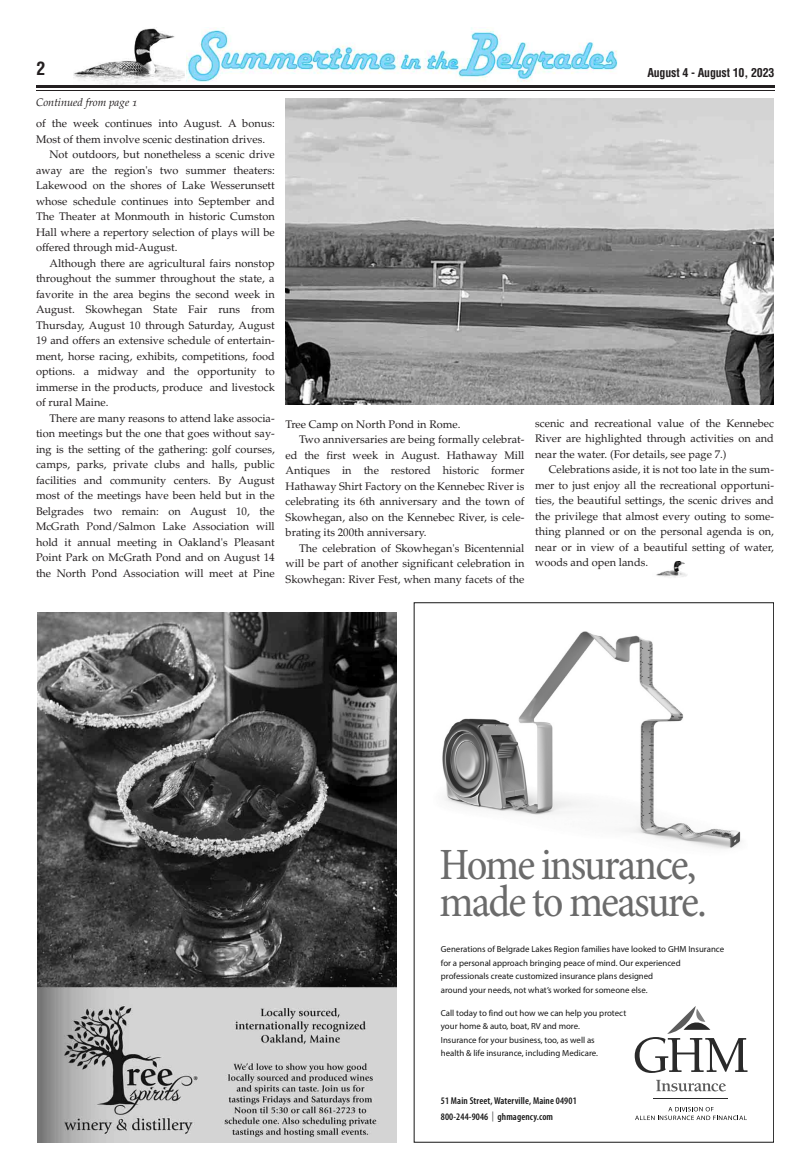
<style>
.page{position:relative;width:810px;height:1170px;background:#fff}
.page>*{position:absolute;margin:0;border:0;box-sizing:border-box;transform-origin:0 0}
.t1{font:condensed 45.2px/37px "Minion Pro";letter-spacing:-.045em;color:#6b6b6b}
.t2{font:700 condensed 18px "Helvetica";color:#231f20}
.t3{font:700 condensed 12px "Helvetica";letter-spacing:-.015em;color:#231f20}
.t4{font:11px/15.5px "Palatino";color:#231f20;text-align:justify}
.t5{font:11px "Palatino Italic Os F";color:#231f20}
.t6{font:600 condensed 10px/16px "Myriad Pro";letter-spacing:.01em;color:#161616}
.t7{font:8.8px/13.5px "Myriad Pro";color:#161616}
.s1{color:#6b6b6b}
</style>
<div class="page">
<img style="left:73px;top:28px;width:112px;height:57px">
<hr style="left:36px;top:85px;width:739px;height:3px;background:#231f20">
<hr style="left:36px;top:90px;width:739px;height:1px;background:#231f20">
<img style="left:187px;top:28px;width:431px;height:54px">
<img style="left:656px;top:561px;width:31px;height:17px">
<img style="left:442px;top:631px;width:300px;height:218px">
<svg style="left:635px;top:1006px;width:113px;height:67px"></svg>
<hr style="left:654px;top:1099px;width:74px;height:1px;background:#2a2a2a">
<svg style="left:635px;top:1107px;width:112px;height:13px"></svg>
<svg style="left:656px;top:1080px;width:70px;height:11px"></svg>
<img style="left:37px;top:612px;width:360px;height:531px">
<img style="left:286px;top:98px;width:488px;height:307px">
<h2 class="t2" style="left:36px;top:61px;width:10px">2</h2>
<p class="t5" style="left:36px;top:98px;width:103px">Continued from page 1</p>
<p class="t4" style="left:36px;top:117px;width:240px">of the week continues into August. A bonus:</p>
<p class="t4" style="left:36px;top:132px;width:231px">Most of them involve scenic destination drives.</p>
<p class="t4" style="left:50px;top:148px;width:227px">Not outdoors, but nonetheless a scenic drive</p>
<p class="t4" style="left:36px;top:163px;width:240px">away are the region's two summer theaters:</p>
<p class="t4" style="left:36px;top:179px;width:240px">Lakewood on the shores of Lake Wesserunsett</p>
<p class="t4" style="left:36px;top:194px;width:240px">whose schedule continues into September and</p>
<p class="t4" style="left:36px;top:210px;width:240px">The Theater at Monmouth in historic Cumston</p>
<p class="t4" style="left:36px;top:225px;width:240px">Hall where a repertory selection of plays will be</p>
<p class="t4" style="left:36px;top:241px;width:143px">offered through mid-August.</p>
<p class="t4" style="left:50px;top:256px;width:227px">Although there are agricultural fairs nonstop</p>
<p class="t4" style="left:36px;top:272px;width:240px">throughout the summer throughout the state, a</p>
<p class="t4" style="left:36px;top:287px;width:240px">favorite in the area begins the second week in</p>
<p class="t4" style="left:36px;top:303px;width:240px">August. Skowhegan State Fair runs from</p>
<p class="t4" style="left:36px;top:318px;width:240px">Thursday, August 10 through Saturday, August</p>
<p class="t4" style="left:36px;top:334px;width:240px">19 and offers an extensive schedule of entertain-</p>
<p class="t4" style="left:36px;top:349px;width:240px">ment, horse racing, exhibits, competitions, food</p>
<p class="t4" style="left:36px;top:365px;width:240px">options. a midway and the opportunity to</p>
<p class="t4" style="left:36px;top:380px;width:240px">immerse in the products, produce and livestock</p>
<p class="t4" style="left:36px;top:396px;width:74px">of rural Maine.</p>
<p class="t4" style="left:50px;top:411px;width:227px">There are many reasons to attend lake associa-</p>
<p class="t4" style="left:36px;top:427px;width:240px">tion meetings but the one that goes without say-</p>
<p class="t4" style="left:36px;top:442px;width:240px">ing is the setting of the gathering: golf courses,</p>
<p class="t4" style="left:36px;top:458px;width:240px">camps, parks, private clubs and halls, public</p>
<p class="t4" style="left:36px;top:473px;width:240px">facilities and community centers. By August</p>
<p class="t4" style="left:36px;top:489px;width:240px">most of the meetings have been held but in the</p>
<p class="t4" style="left:36px;top:504px;width:240px">Belgrades two remain: on August 10, the</p>
<p class="t4" style="left:36px;top:520px;width:240px">McGrath Pond/Salmon Lake Association will</p>
<p class="t4" style="left:36px;top:535px;width:240px">hold it annual meeting in Oakland's Pleasant</p>
<p class="t4" style="left:36px;top:551px;width:240px">Point Park on McGrath Pond and on August 14</p>
<p class="t4" style="left:36px;top:566px;width:240px">the North Pond Association will meet at Pine</p>
<p class="t4" style="left:286px;top:417px;width:176px">Tree Camp on North Pond in Rome.</p>
<p class="t4" style="left:299px;top:433px;width:227px">Two anniversaries are being formally celebrat-</p>
<p class="t4" style="left:286px;top:448px;width:240px">ed the first week in August. Hathaway Mill</p>
<p class="t4" style="left:286px;top:464px;width:240px">Antiques in the restored historic former</p>
<p class="t4" style="left:286px;top:479px;width:240px">Hathaway Shirt Factory on the Kennebec River is</p>
<p class="t4" style="left:286px;top:495px;width:240px">celebrating its 6th anniversary and the town of</p>
<p class="t4" style="left:286px;top:510px;width:240px">Skowhegan, also on the Kennebec River, is cele-</p>
<p class="t4" style="left:286px;top:526px;width:142px">brating its 200th anniversary.</p>
<p class="t4" style="left:299px;top:541px;width:227px">The celebration of Skowhegan's Bicentennial</p>
<p class="t4" style="left:286px;top:557px;width:240px">will be part of another significant celebration in</p>
<p class="t4" style="left:286px;top:572px;width:240px">Skowhegan: River Fest, when many facets of the</p>
<p class="t3" style="left:647px;top:68px;width:129px">August 4 - August 10, 2023</p>
<p class="t4" style="left:535px;top:416px;width:240px">scenic and recreational value of the Kennebec River are highlighted through activities on and near the water. (For details, see page 7.)</p>
<p class="t4" style="left:535px;top:463px;width:240px;text-indent:14px">Celebrations aside, it is not too late in the sum&shy;mer to just enjoy all the recreational opportuni&shy;ties, the beautiful settings, the scenic drives and the privilege that almost every outing to some&shy;thing planned or on the personal agenda is on, near or in view of a beautiful setting of water, woods and open lands.</p>
<h1 class="t1" style="left:440px;top:845px;width:269px">Home insurance, made to measure.</h1>
<p class="t7" style="left:441px;top:943px;width:285px">Generations of Belgrade Lakes Region families have looked to GHM Insurance for a personal approach bringing peace of mind. Our experienced professionals create customized insurance plans designed<br>around your needs, not what’s worked for someone else.</p>
<p class="t7" style="left:441px;top:1007px;width:187px">Call today to find out how we can help you protect your home &amp; auto, boat, RV and more.<br>Insurance for your business, too, as well as<br>health &amp; life insurance, including Medicare.</p>
<p class="t6" style="left:441px;top:1093px;width:137px">51 Main Street, Waterville, Maine 04901<br>800-244-9046 <span class="s1">|</span> ghmagency.com</p>
</div>
